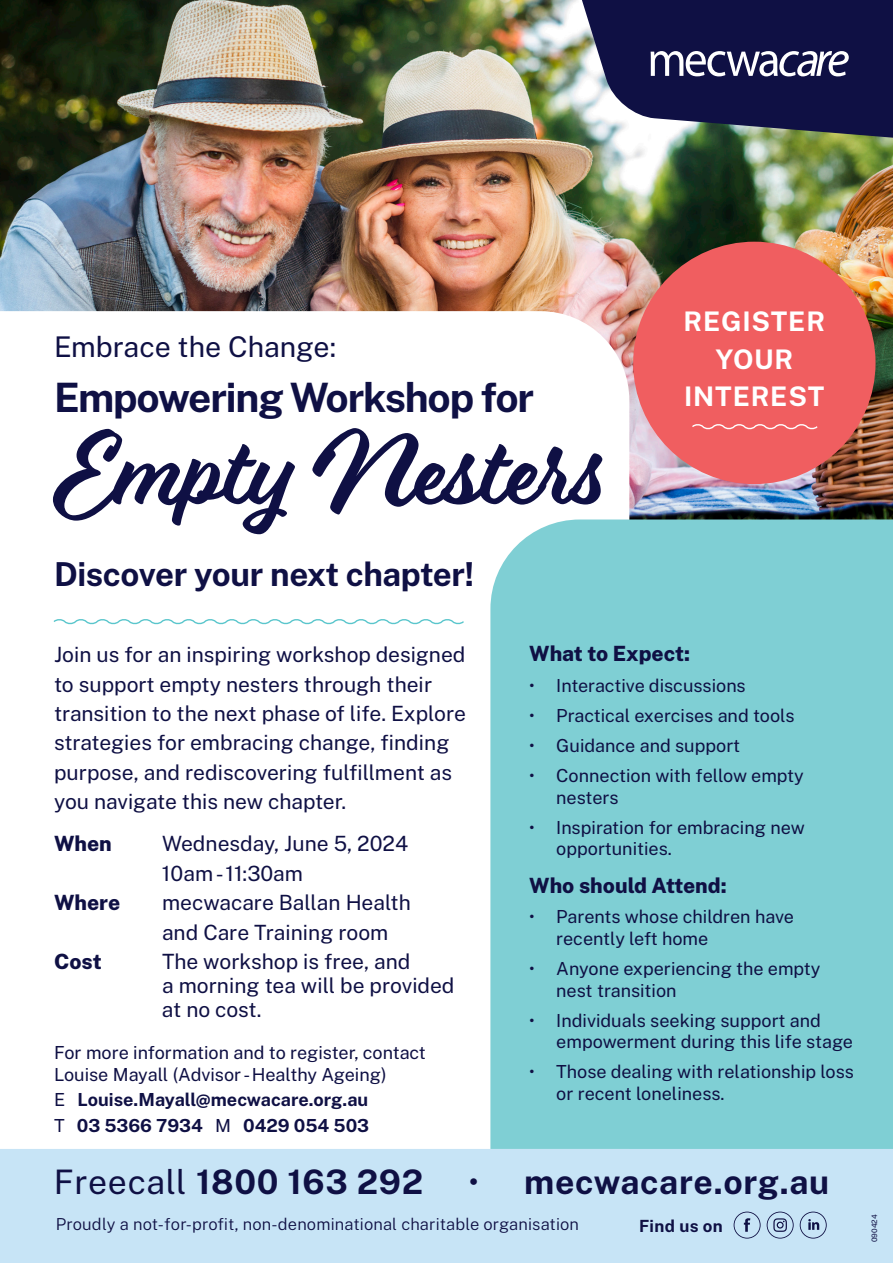
<style>
.page{position:relative;width:893px;height:1263px;background:#c7e4f6}
.page>*{position:absolute;margin:0;border:0;box-sizing:border-box;transform-origin:0 0}
.t1{font:97.2px "Eds Market Main Script";letter-spacing:-.02em;color:#0f1044}
.t2{font:700 40.5px "Public Sans";letter-spacing:-.03em;color:#0f1044}
.t3{font:700 33.75px "Public Sans";letter-spacing:.02em;color:#0f1044}
.t4{font:700 33px "Public Sans";letter-spacing:-.015em;color:#0f1044}
.t5{font:28.5px "Public Sans";color:#0f1044}
.t6{font:700 27px/37.5px "Public Sans";letter-spacing:.03em;color:#fff;text-align:center}
.t7{font:21px/29.4px "Public Sans";color:#0f1044}
.t8{font:800 21px "Public Sans";color:#0f1044}
.t9{font:18px/21.6px "Public Sans";color:#0f1044}
.t10{font:700 18px "Public Sans";color:#0f1044}
.t11{font:700 16.8px "Public Sans";letter-spacing:.02em;color:#0f1044}
.t12{font:300 16.5px "Public Sans";letter-spacing:.01em;color:#0f1044}
.t13{font:7.5px "Public Sans";color:#0f1044}
.s1{font-weight:400}
</style>
<div class="page">
<img style="left:0;top:0;width:893px;height:519px">
<div style="left:0;top:311px;width:629px;height:838px;background:#fff"></div>
<div style="left:490px;top:519px;width:403px;height:630px;background:#7fcfd4"></div>
<svg style="left:575px;top:0;width:318px;height:140px;background:#3a3d62"></svg>
<svg style="left:734px;top:1211px;width:27px;height:27px"></svg>
<svg style="left:767px;top:1211px;width:27px;height:27px"></svg>
<svg style="left:800px;top:1211px;width:27px;height:27px"></svg>
<svg style="left:52px;top:617px;width:413px;height:9px;background:#e3f5f6"></svg>
<div style="left:633px;top:242px;width:242px;height:242px;background:#f05e60;border-radius:50%"></div>
<svg style="left:692px;top:424px;width:126px;height:6px"></svg>
<p class="t5" style="left:54px;top:326px;width:284px">Embrace the Change:</p>
<p class="t2" style="left:54px;top:367px;width:482px">Empowering Workshop for</p>
<p class="t1" style="left:54px;top:412px;width:552px">Empty Nesters</p>
<p class="t4" style="left:54px;top:550px;width:422px">Discover your next chapter!</p>
<p class="t6" style="left:684px;top:301px;width:143px">REGISTER<br>YOUR<br>INTEREST</p>
<p class="t7" style="left:54px;top:639px;width:413px">Join us for an inspiring workshop designed to support empty nesters through their transition to the next phase of life. Explore strategies for embracing change, finding purpose, and rediscovering fulfillment as you navigate this new chapter.</p>
<p class="t8" style="left:54px;top:828px;width:59px">When</p>
<p class="t7" style="left:162px;top:828px;width:248px">Wednesday, June 5, 2024<br>10am - 11:30am</p>
<p class="t8" style="left:54px;top:887px;width:68px">Where</p>
<p class="t7" style="left:162px;top:887px;width:250px">mecwacare Ballan Health and Care Training room</p>
<p class="t8" style="left:54px;top:945px;width:49px">Cost</p>
<p class="t7" style="left:162px;top:948px;width:294px;line-height:24px">The workshop is free, and<br>a morning tea will be provided at no cost.</p>
<p class="t9" style="left:54px;top:1041px;width:373px">For more information and to register, contact<br>Louise Mayall (Advisor - Healthy Ageing)</p>
<p class="t10" style="left:54px;top:1086px;width:316px"><span class="s1">E</span> Louise.Mayall@mecwacare.org.au</p>
<p class="t10" style="left:54px;top:1112px;width:317px"><span class="s1">T</span> 03 5366 7934 <span class="s1">M</span> 0429 054 503</p>
<p class="t8" style="left:529px;top:638px;width:162px">What to Expect:</p>
<p class="t9" style="left:529px;top:673px;width:218px">• Interactive discussions</p>
<p class="t9" style="left:529px;top:703px;width:267px">• Practical exercises and tools</p>
<p class="t9" style="left:529px;top:733px;width:212px">• Guidance and support</p>
<p class="t9" style="left:556px;top:764px;width:249px;text-indent:-27px">• Connection with fellow empty nesters</p>
<p class="t9" style="left:556px;top:815px;width:250px;text-indent:-27px">• Inspiration for embracing new opportunities.</p>
<p class="t8" style="left:529px;top:870px;width:199px">Who should Attend:</p>
<p class="t9" style="left:556px;top:905px;width:239px;text-indent:-27px">• Parents whose children have recently left home</p>
<p class="t9" style="left:556px;top:957px;width:266px;text-indent:-27px">• Anyone experiencing the empty nest transition</p>
<p class="t9" style="left:556px;top:1008px;width:298px;text-indent:-27px">• Individuals seeking support and empowerment during this life stage</p>
<p class="t9" style="left:556px;top:1060px;width:299px;text-indent:-27px">• Those dealing with relationship loss or recent loneliness.</p>
<p class="t3" style="left:54px;top:1157px;width:371px"><span class="s1">Freecall</span> 1800 163 292</p>
<p class="t3" style="left:468px;top:1157px;width:362px"><span class="s1">•</span> mecwacare.org.au</p>
<p class="t12" style="left:56px;top:1213px;width:525px">Proudly a not-for-profit, non-denominational charitable organisation</p>
<p class="t11" style="left:639px;top:1213px;width:85px">Find us on</p>
<p class="t13" style="left:869px;top:1242px;width:29px;rotate:-90deg">090424</p>
</div>
